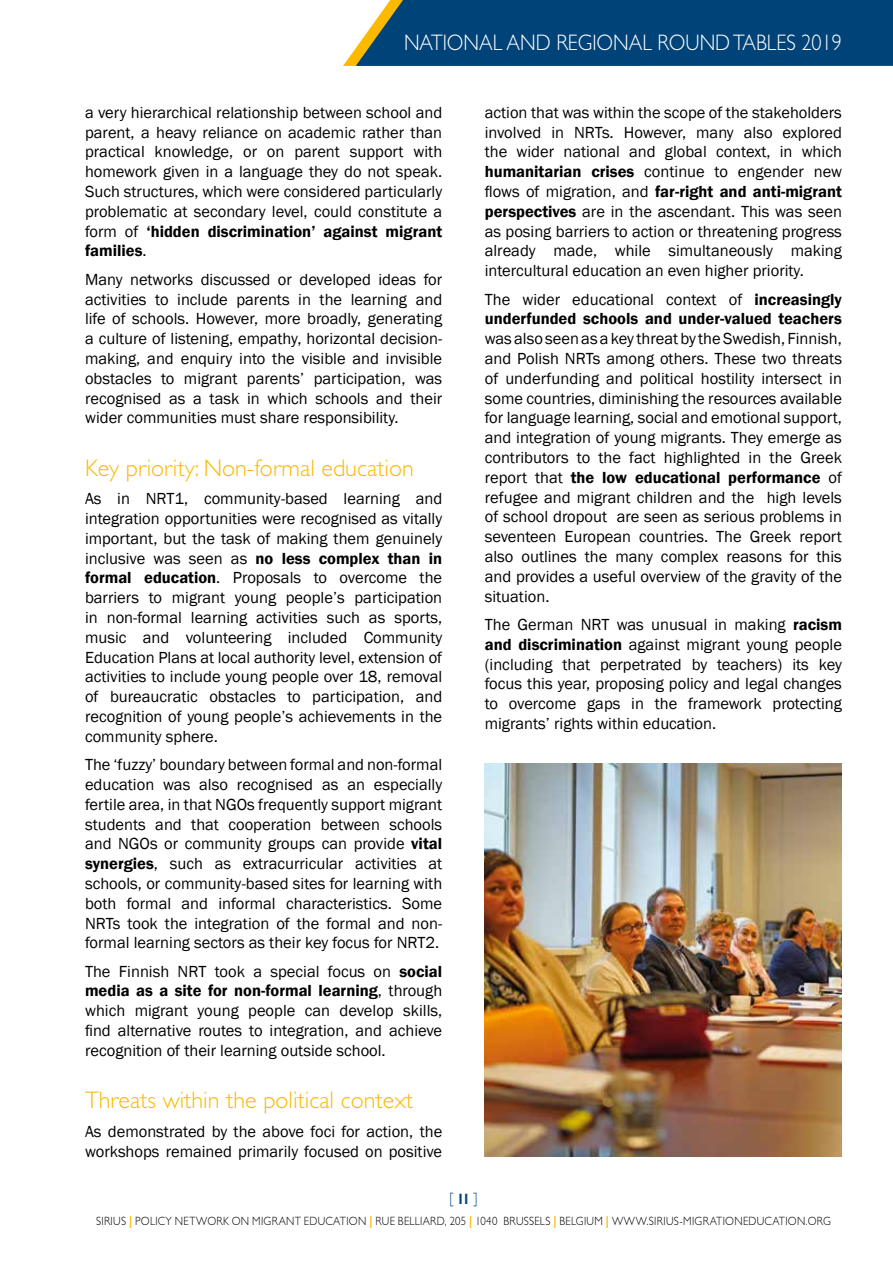
<style>
.page{position:relative;width:893px;height:1263px;background:#fff}
.page>*{position:absolute;margin:0;border:0;box-sizing:border-box;transform-origin:0 0}
.t1{font:300 24px "Gill Sans Std";color:#fbba00}
.t2{font:300 22.5px "Gill Sans Std";color:#fff;scale:.9 1}
.t3{font:16.5px/19.8px "Franklin Gothic";color:#000;text-align:justify}
.t4{font:600 16.5px/19.8px "Franklin Gothic";color:#000}
.t5{font:300 15px "Gill Sans Std";color:#004379;scale:.9 1}
.t6{font:300 12px "Gill Sans Std";letter-spacing:.025em;color:#000;scale:.9 1}
.s1{font-weight:600}
.s2{font-weight:400}
.s3{font-weight:700;font-stretch:condensed}
.s4{font-weight:700;color:#fbba00}
</style>
<div class="page">
<svg style="left:343px;top:0;width:550px;height:66px;background:#114e7c"></svg>
<img style="left:485px;top:763px;width:357px;height:394px">
<h2 class="t2" style="left:404px;top:30px;width:488px">NATIONAL AND REGIONAL ROUND TABLES 2019</h2>
<p class="t3" style="left:85px;top:103px;width:359px">a very hierarchical relationship between school and parent, a heavy reliance on academic rather than practical knowledge, or on parent support with homework given in a language they do not speak.<br>Such structures, which were considered particularly problematic at secondary level, could constitute a form of <span class="s1">‘hidden discrimination’ against migrant families</span>.</p>
<p class="t3" style="left:85px;top:270px;width:359px">Many networks discussed or developed ideas for activities to include parents in the learning and life of schools. However, more broadly, generating a culture of listening, empathy, horizontal decision&shy;making, and enquiry into the visible and invisible obstacles to migrant parents’ participation, was recognised as a task in which schools and their wider communities must share responsibility.</p>
<h1 class="t1" style="left:85px;top:454px;width:330px">Key priority: Non-formal education</h1>
<p class="t3" style="left:85px;top:489px;width:359px">As in NRT1, community-based learning and integration opportunities were recognised as vitally important, but the task of making them genuinely inclusive was seen as <span class="s1">no less complex than in formal education</span>. Proposals to overcome the barriers to migrant young people’s participation in non-formal learning activities such as sports, music and volunteering included Community Education Plans at local authority level, extension of activities to include young people over 18, removal of bureaucratic obstacles to participation, and recognition of young people’s achievements in the community sphere.</p>
<p class="t3" style="left:85px;top:755px;width:359px">The ‘fuzzy’ boundary between formal and non-formal education was also recognised as an especially fertile area, in that NGOs frequently support migrant students and that cooperation between schools and NGOs or community groups can provide <span class="s1">vital synergies</span>, such as extracurricular activities at schools, or community-based sites for learning with both formal and informal characteristics. Some NRTs took the integration of the formal and non&shy;formal learning sectors as their key focus for NRT2.</p>
<p class="t3" style="left:85px;top:962px;width:359px">The Finnish NRT took a special focus on <span class="s1">social media as a site for non-formal learning</span>, through which migrant young people can develop skills, find alternative routes to integration, and achieve recognition of their learning outside school.</p>
<h1 class="t1" style="left:85px;top:1087px;width:330px">Threats within the political context</h1>
<p class="t3" style="left:85px;top:1122px;width:359px">As demonstrated by the above foci for action, the workshops remained primarily focused on positive</p>
<p class="t3" style="left:485px;top:103px;width:359px">action that was within the scope of the stakeholders involved in NRTs. However, many also explored the wider national and global context, in which <span class="s1">humanitarian crises</span> continue to engender new flows of migration, and <span class="s1">far-right and anti-migrant perspectives</span> are in the ascendant. This was seen as posing barriers to action or threatening progress already made, while simultaneously making intercultural education an even higher priority.</p>
<p class="t4" style="left:485px;top:289px;width:359px"><span class="s2">The wider educational context of</span> increasingly underfunded schools and under-valued teachers</p>
<p class="t3" style="left:485px;top:329px;width:359px">was also seen as a key threat by the Swedish, Finnish, and Polish NRTs among others. These two threats of underfunding and political hostility intersect in some countries, diminishing the resources available for language learning, social and emotional support, and integration of young migrants. They emerge as contributors to the fact highlighted in the Greek report that <span class="s1">the low educational performance</span> of refugee and migrant children and the high levels of school dropout are seen as serious problems in seventeen European countries. The Greek report also outlines the many complex reasons for this and provides a useful overview of the gravity of the situation.</p>
<p class="t3" style="left:485px;top:615px;width:359px">The German NRT was unusual in making <span class="s1">racism and discrimination</span> against migrant young people (including that perpetrated by teachers) its key focus this year, proposing policy and legal changes to overcome gaps in the framework protecting migrants’ rights within education.</p>
<p class="t5" style="left:449px;top:1189px;width:33px">[<span class="s3">11</span>]</p>
<p class="t6" style="left:96px;top:1215px;width:818px">SIRIUS <span class="s4">|</span> POLICY NETWORK ON MIGRANT EDUCATION <span class="s4">|</span> RUE BELLIARD, 205 <span class="s4">|</span> 1040 BRUSSELS <span class="s4">|</span> BELGIUM <span class="s4">|</span> WWW.SIRIUS-MIGRATIONEDUCATION.ORG</p>
</div>
